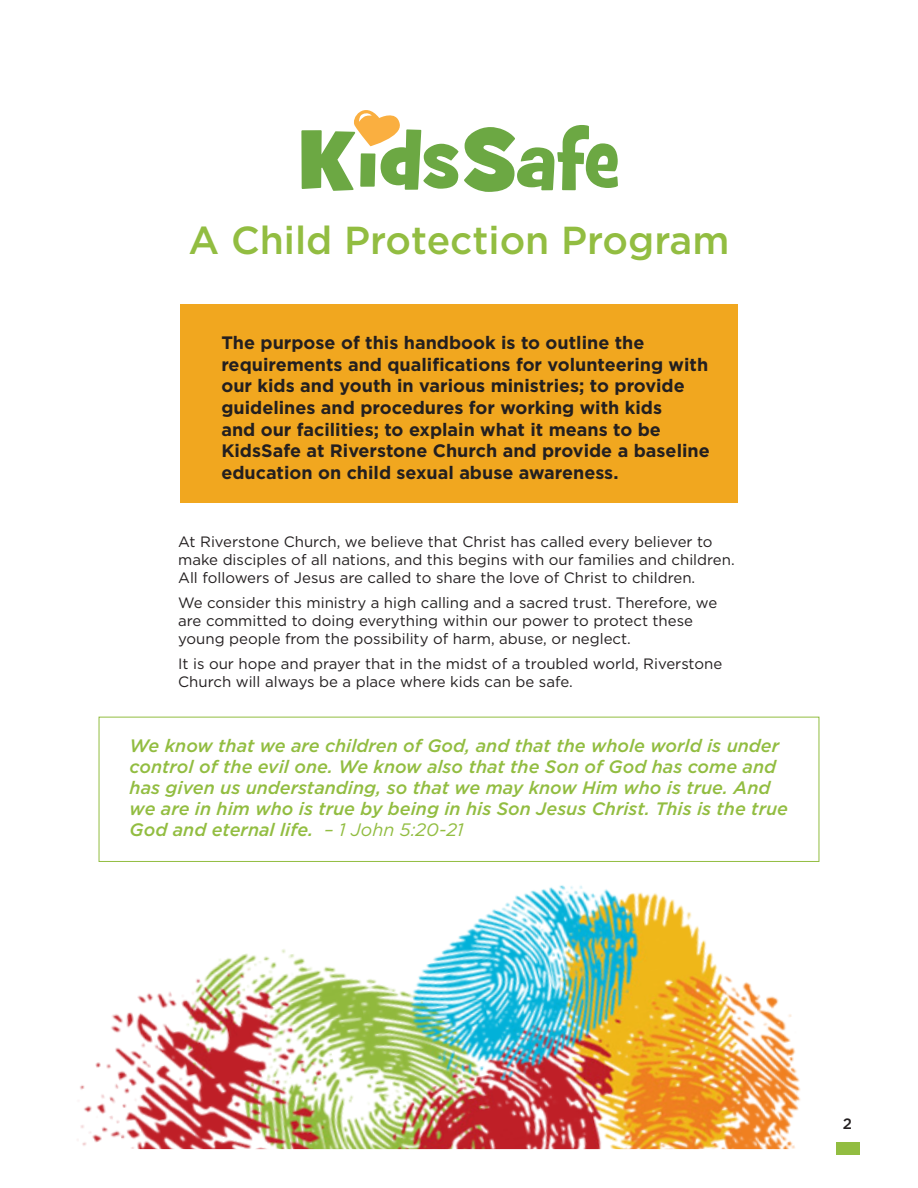
<style>
.page{position:relative;width:918px;height:1188px;background:#fff}
.page>*{position:absolute;margin:0;border:0;box-sizing:border-box;transform-origin:0 0}
.Heading_1{font:500 39px "Gotham";color:#92bd41}
.body_no_indent{font:700 18px/21.6px "Gotham";color:#231f20}
.italic_verse{font:italic 500 18px/21px "Gotham";color:#92bd41}
.body_no_indent-2{font:15px/18px "Gotham";color:#231f20}
.t1{font:500 15px "Gotham";color:#231f20}
.s1{font-weight:400}
</style>
<div class="page">
<div style="left:837px;top:1142px;width:23px;height:13px;background:#92bd41"></div>
<svg style="left:464px;top:125px;width:154px;height:67px"></svg>
<svg style="left:301px;top:110px;width:157px;height:81px"></svg>
<div style="left:180px;top:305px;width:558px;height:198px;background:#f1a71f"></div>
<img style="left:77px;top:842px;width:760px;height:307px">
<div style="left:99px;top:717px;width:720px;height:145px;border:1px solid #92bd41"></div>
<p class="Heading_1" style="left:188px;top:214px;width:543px">A Child Protection Program</p>
<p class="body_no_indent" style="left:221px;top:332px;width:490px">The purpose of this handbook is to outline the requirements and qualifications for volunteering with our kids and youth in various ministries; to provide guidelines and procedures for working with kids<br>and our facilities; to explain what it means to be KidsSafe at Riverstone Church and provide a baseline education on child sexual abuse awareness.</p>
<p class="body_no_indent-2" style="left:178px;top:533px;width:558px">At Riverstone Church, we believe that Christ has called every believer to make disciples of all nations, and this begins with our families and children.<br>All followers of Jesus are called to share the love of Christ to children.</p>
<p class="body_no_indent-2" style="left:178px;top:593px;width:541px">We consider this ministry a high calling and a sacred trust. Therefore, we are committed to doing everything within our power to protect these young people from the possibility of harm, abuse, or neglect.</p>
<p class="body_no_indent-2" style="left:178px;top:654px;width:546px">It is our hope and prayer that in the midst of a troubled world, Riverstone<br>Church will always be a place where kids can be safe.</p>
<p class="italic_verse" style="left:130px;top:735px;width:660px">We know that we are children of God, and that the whole world is under control of the evil one. We know also that the Son of God has come and has given us understanding, so that we may know Him who is true. And we are in him who is true by being in his Son Jesus Christ. This is the true God and eternal life. <span class="s1">– 1 John 5:20-21</span></p>
<p class="t1" style="left:843px;top:1114px;width:11px">2</p>
</div>
